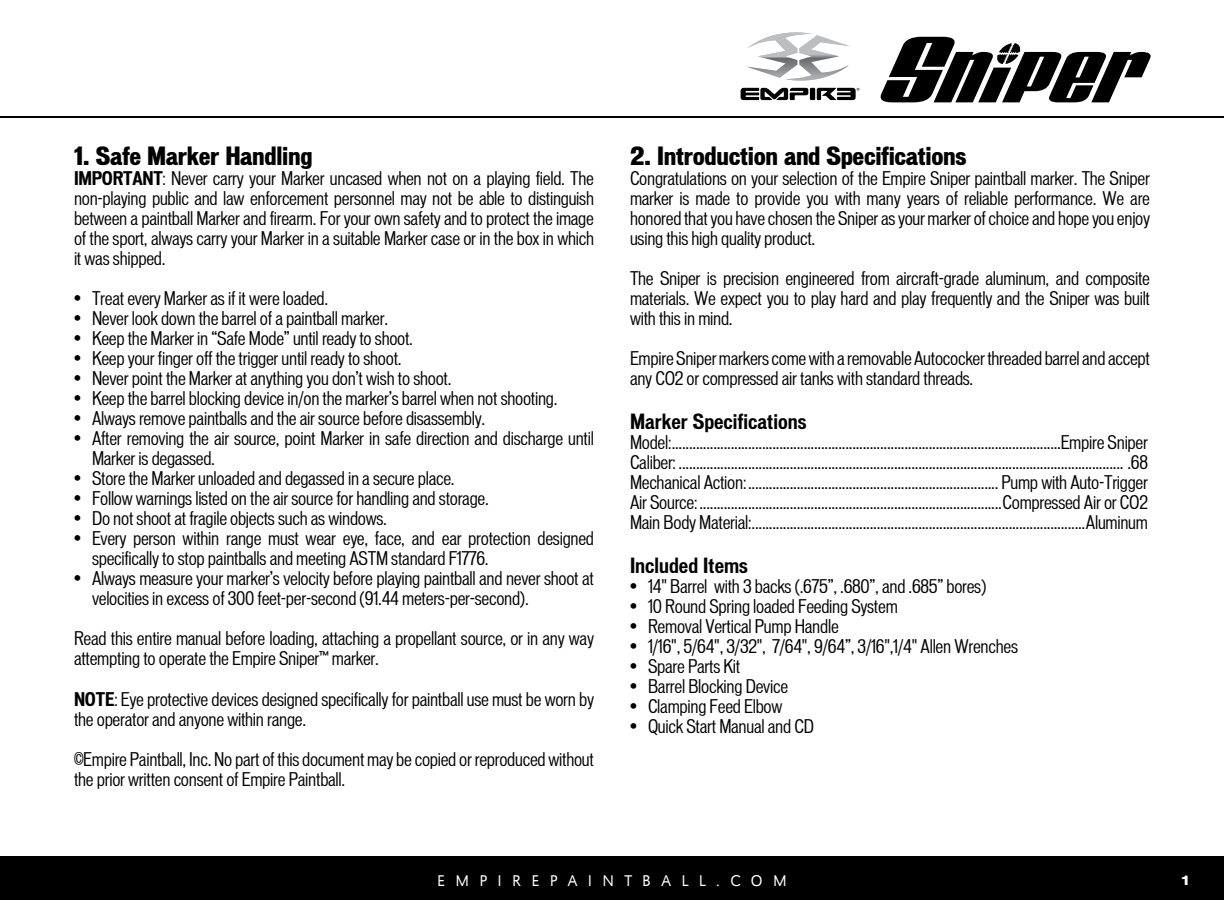
<style>
.page{position:relative;width:1224px;height:900px;background:#fff}
.page>*{position:absolute;margin:0;border:0;box-sizing:border-box;transform-origin:0 0}
.t1{font:900 condensed 24px "Vonnes";letter-spacing:-.015em;color:#000}
.t2{font:700 condensed 20px "Vonnes";color:#000}
.t3{font:condensed 18px/20px "Vonnes";letter-spacing:-.015em;color:#000}
.t4{font:16px "URW Grotesk SCT Ligh";letter-spacing:.65em;color:#fff}
.t5{font:700 14px "URW Grotesk T";color:#fff}
.s1{font-weight:700}
</style>
<div class="page">
<div style="left:0;top:856px;width:1224px;height:44px;background:#000"></div>
<svg style="left:741px;top:32px;width:118px;height:68px"></svg>
<svg style="left:880px;top:37px;width:271px;height:65px"></svg>
<hr style="left:0;top:116px;width:1224px;height:2px;background:#000">
<h1 class="t1" style="left:74px;top:141px;width:240px">1. Safe Marker Handling</h1>
<p class="t3" style="left:74px;top:168px;width:522px;text-align:justify"><span class="s1">IMPORTANT</span>: Never carry your Marker uncased when not on a playing field. The non-playing public and law enforcement personnel may not be able to distinguish between a paintball Marker and firearm. For your own safety and to protect the image of the sport, always carry your Marker in a suitable Marker case or in the box in which it was shipped.</p>
<p class="t3" style="left:74px;top:288px;width:256px">• Treat every Marker as if it were loaded.</p>
<p class="t3" style="left:74px;top:308px;width:316px">• Never look down the barrel of a paintball marker.</p>
<p class="t3" style="left:74px;top:328px;width:341px">• Keep the Marker in “Safe Mode” until ready to shoot.</p>
<p class="t3" style="left:74px;top:348px;width:329px">• Keep your finger off the trigger until ready to shoot.</p>
<p class="t3" style="left:74px;top:368px;width:379px">• Never point the Marker at anything you don’t wish to shoot.</p>
<p class="t3" style="left:74px;top:388px;width:485px">• Keep the barrel blocking device in/on the marker’s barrel when not shooting.</p>
<p class="t3" style="left:74px;top:408px;width:413px">• Always remove paintballs and the air source before disassembly.</p>
<p class="t3" style="left:92px;top:428px;width:504px;text-indent:-18px">• After removing the air source, point Marker in safe direction and discharge until<br>Marker is degassed.</p>
<p class="t3" style="left:74px;top:468px;width:382px">• Store the Marker unloaded and degassed in a secure place.</p>
<p class="t3" style="left:74px;top:488px;width:416px">• Follow warnings listed on the air source for handling and storage.</p>
<p class="t3" style="left:74px;top:508px;width:314px">• Do not shoot at fragile objects such as windows.</p>
<p class="t3" style="left:92px;top:528px;width:504px;text-indent:-18px">• Every person within range must wear eye, face, and ear protection designed specifically to stop paintballs and meeting ASTM standard F1776.</p>
<p class="t3" style="left:92px;top:568px;width:503px;text-indent:-18px">• Always measure your marker’s velocity before playing paintball and never shoot at velocities in excess of 300 feet-per-second (91.44 meters-per-second).</p>
<p class="t3" style="left:74px;top:628px;width:521px">Read this entire manual before loading, attaching a propellant source, or in any way attempting to operate the Empire Sniper™ marker.</p>
<p class="t3" style="left:74px;top:689px;width:521px"><span class="s1">NOTE</span>: Eye protective devices designed specifically for paintball use must be worn by the operator and anyone within range.</p>
<p class="t3" style="left:74px;top:749px;width:521px">©Empire Paintball, Inc. No part of this document may be copied or reproduced without the prior written consent of Empire Paintball.</p>
<h1 class="t1" style="left:630px;top:141px;width:338px">2. Introduction and Specifications</h1>
<p class="t3" style="left:630px;top:168px;width:522px;text-align:justify">Congratulations on your selection of the Empire Sniper paintball marker. The Sniper marker is made to provide you with many years of reliable performance. We are honored that you have chosen the Sniper as your marker of choice and hope you enjoy using this high quality product.</p>
<p class="t3" style="left:630px;top:268px;width:522px;text-align:justify">The Sniper is precision engineered from aircraft-grade aluminum, and composite materials. We expect you to play hard and play frequently and the Sniper was built with this in mind.</p>
<p class="t3" style="left:630px;top:348px;width:521px">Empire Sniper markers come with a removable Autococker threaded barrel and accept any CO2 or compressed air tanks with standard threads.</p>
<p class="t2" style="left:630px;top:409px;width:178px">Marker Specifications</p>
<p class="t3" style="left:630px;top:432px;width:520px;text-align:justify">Model:................................................................................................................Empire Sniper Caliber: ................................................................................................................................ .68<br>Mechanical Action:........................................................................ Pump with Auto-Trigger Air Source: .......................................................................................Compressed Air or CO2<br>Main Body Material:................................................................................................Aluminum</p>
<p class="t2" style="left:630px;top:553px;width:119px">Included Items</p>
<p class="t3" style="left:630px;top:576px;width:358px">• 14" Barrel with 3 backs (.675”, .680”, and .685” bores)</p>
<p class="t3" style="left:630px;top:596px;width:269px">• 10 Round Spring loaded Feeding System</p>
<p class="t3" style="left:630px;top:616px;width:210px">• Removal Vertical Pump Handle</p>
<p class="t3" style="left:630px;top:636px;width:390px">• 1/16", 5/64", 3/32", 7/64", 9/64”, 3/16",1/4" Allen Wrenches</p>
<p class="t3" style="left:630px;top:656px;width:112px">• Spare Parts Kit</p>
<p class="t3" style="left:630px;top:676px;width:160px">• Barrel Blocking Device</p>
<p class="t3" style="left:630px;top:696px;width:154px">• Clamping Feed Elbow</p>
<p class="t3" style="left:630px;top:716px;width:186px">• Quick Start Manual and CD</p>
<p class="t4" style="left:437px;top:872px;width:351px">EMPIREPAINTBALL.COM</p>
<p class="t5" style="left:1181px;top:872px;width:10px">1</p>
</div>
